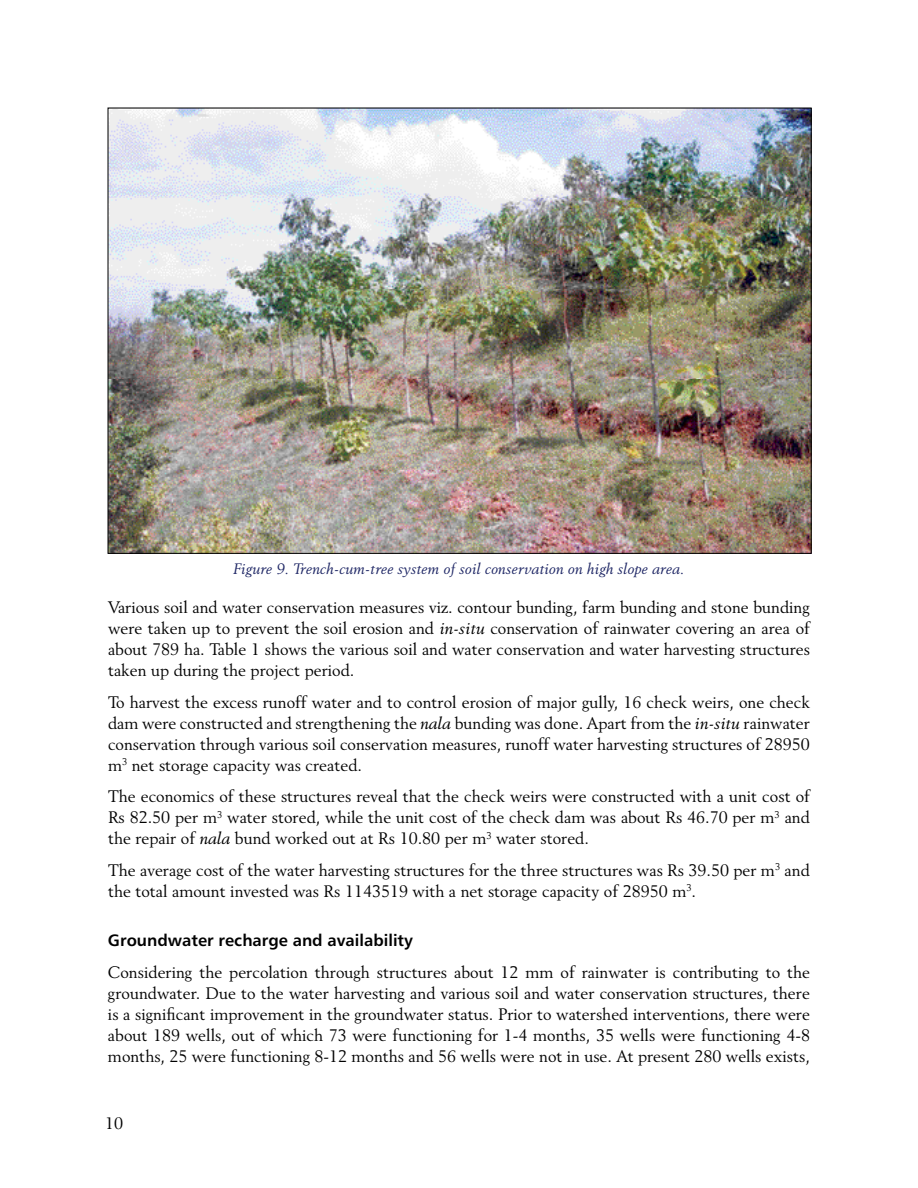
<style>
.page{position:relative;width:918px;height:1188px;background:#fff}
.page>*{position:absolute;margin:0;border:0;box-sizing:border-box;transform-origin:0 0}
.t1{font:16.5px/21px "Revival 565 BT";color:#000;text-align:justify}
.t2{font:16.5px "Humanist 777 BT Bold B";color:#000}
.t3{font:italic 15px "Revival 565 BT";color:#202866}
.s1{font-style:italic}
</style>
<div class="page">
<img style="left:110px;top:110px;width:700px;height:442px">
<p class="t3" style="left:233px;top:562px;width:453px">Figure 9. Trench-cum-tree system of soil conservation on high slope area.</p>
<p class="t1" style="left:108px;top:598px;width:704px">Various soil and water conservation measures viz. contour bunding, farm bunding and stone bunding were taken up to prevent the soil erosion and <span class="s1">in-situ</span> conservation of rainwater covering an area of about 789 ha. Table 1 shows the various soil and water conservation and water harvesting structures taken up during the project period.</p>
<p class="t1" style="left:108px;top:692px;width:704px">To harvest the excess runoff water and to control erosion of major gully, 16 check weirs, one check dam were constructed and strengthening the <span class="s1">nala</span> bunding was done. Apart from the <span class="s1">in-situ</span> rainwater conservation through various soil conservation measures, runoff water harvesting structures of 28950 m<sup>3</sup> net storage capacity was created.</p>
<p class="t1" style="left:108px;top:787px;width:704px">The economics of these structures reveal that the check weirs were constructed with a unit cost of Rs 82.50 per m<sup>3</sup> water stored, while the unit cost of the check dam was about Rs 46.70 per m<sup>3</sup> and the repair of <span class="s1">nala</span> bund worked out at Rs 10.80 per m<sup>3</sup> water stored.</p>
<p class="t1" style="left:108px;top:860px;width:703px">The average cost of the water harvesting structures for the three structures was Rs 39.50 per m<sup>3</sup> and the total amount invested was Rs 1143519 with a net storage capacity of 28950 m<sup>3</sup>.</p>
<p class="t2" style="left:108px;top:932px;width:307px">Groundwater recharge and availability</p>
<p class="t1" style="left:108px;top:962px;width:704px">Considering the percolation through structures about 12 mm of rainwater is contributing to the groundwater. Due to the water harvesting and various soil and water conservation structures, there is a significant improvement in the groundwater status. Prior to watershed interventions, there were about 189 wells, out of which 73 were functioning for 1-4 months, 35 wells were functioning 4-8 months, 25 were functioning 8-12 months and 56 wells were not in use. At present 280 wells exists,</p>
<p class="t1" style="left:105px;top:1113px;width:20px">10</p>
</div>
